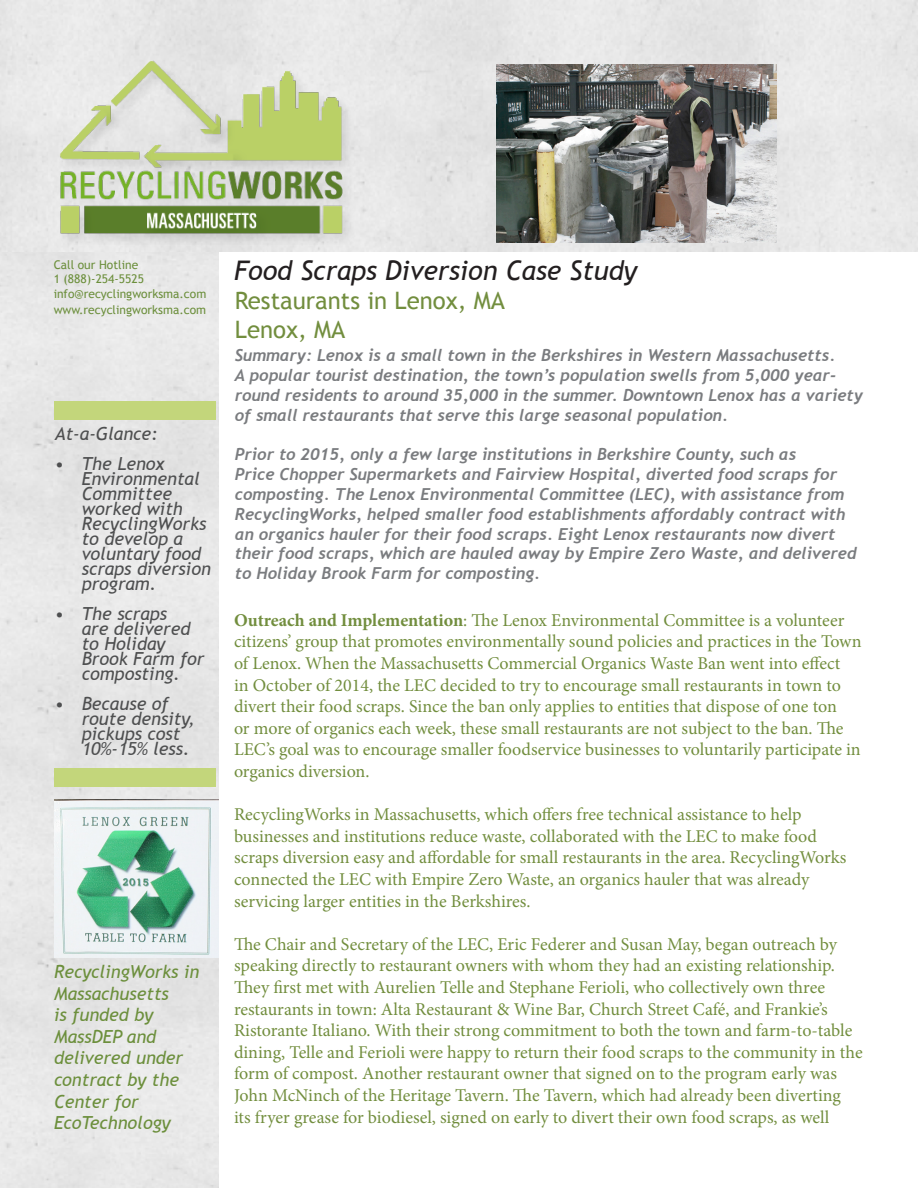
<style>
.page{position:relative;width:918px;height:1188px;background:#fff}
.page>*{position:absolute;margin:0;border:0;box-sizing:border-box;transform-origin:0 0}
.t1{font:italic 27px "Trebuchet MS";color:#231f20}
.t2{font:24px "Trebuchet MS";color:#728e3e}
.t3{font:18px/21.6px "Minion Pro";color:#728e3e}
.t4{font:italic 18px/15px "Trebuchet MS";color:#4e4f50}
.t5{font:italic 18px/21.6px "Trebuchet MS";color:#6c8f3c}
.t6{font:italic 700 16.5px/19.8px "Trebuchet";color:#7a7c7f}
.t7{font:12px "Trebuchet MS";color:#6c8f3c}
.s1{font-weight:700}
</style>
<div class="page">
<div style="left:0;top:252px;width:218px;height:936px;background:#e7e7e7"></div>
<div style="left:0;top:0;width:918px;height:252px;background:#e7e7e7"></div>
<img style="left:54px;top:54px;width:306px;height:190px">
<div style="left:54px;top:402px;width:162px;height:18px;background:#c3d67b"></div>
<div style="left:54px;top:768px;width:162px;height:19px;background:#c3d67b"></div>
<img style="left:55px;top:800px;width:163px;height:158px">
<img style="left:496px;top:64px;width:281px;height:178px">
<p class="t7" style="left:54px;top:258px;width:86px">Call our Hotline</p>
<p class="t7" style="left:54px;top:272px;width:92px">1 (888)-254-5525</p>
<p class="t7" style="left:54px;top:286px;width:154px">info@recyclingworksma.com</p>
<p class="t7" style="left:54px;top:303px;width:154px">www.recyclingworksma.com</p>
<p class="t4" style="left:55px;top:426px;width:104px">At-a-Glance:</p>
<p class="t4" style="left:82px;top:456px;width:131px;text-indent:-27px">• The Lenox<br>Environmental<br>Committee worked with<br>RecyclingWorks to develop a voluntary food scraps diversion program.</p>
<p class="t4" style="left:82px;top:606px;width:124px;text-indent:-27px">• The scraps<br>are delivered to Holiday<br>Brook Farm for composting.</p>
<p class="t4" style="left:82px;top:696px;width:115px;text-indent:-27px">• Because of route density, pickups cost<br>10%-15% less.</p>
<p class="t5" style="left:54px;top:961px;width:147px">RecyclingWorks in<br>Massachusetts</p>
<p class="t5" style="left:54px;top:1004px;width:131px">is funded by<br>MassDEP and delivered under contract by the<br>Center for</p>
<p class="t5" style="left:54px;top:1112px;width:118px">EcoTechnology</p>
<p class="t1" style="left:234px;top:255px;width:405px">Food Scraps Diversion Case Study</p>
<p class="t2" style="left:235px;top:287px;width:272px">Restaurants in Lenox, MA</p>
<p class="t2" style="left:235px;top:315px;width:112px">Lenox, MA</p>
<p class="t6" style="left:235px;top:346px;width:630px">Summary: Lenox is a small town in the Berkshires in Western Massachusetts.<br>A popular tourist destination, the town’s population swells from 5,000 year&shy;round residents to around 35,000 in the summer. Downtown Lenox has a variety of small restaurants that serve this large seasonal population.</p>
<p class="t6" style="left:235px;top:445px;width:623px">Prior to 2015, only a few large institutions in Berkshire County, such as<br>Price Chopper Supermarkets and Fairview Hospital, diverted food scraps for composting. The Lenox Environmental Committee (LEC), with assistance from RecyclingWorks, helped smaller food establishments affordably contract with an organics hauler for their food scraps. Eight Lenox restaurants now divert their food scraps, which are hauled away by Empire Zero Waste, and delivered to Holiday Brook Farm for composting.</p>
<p class="t3" style="left:234px;top:609px;width:629px"><span class="s1">Outreach and Implementation</span>: The Lenox Environmental Committee is a volunteer citizens’ group that promotes environmentally sound policies and practices in the Town of Lenox. When the Massachusetts Commercial Organics Waste Ban went into effect<br>in October of 2014, the LEC decided to try to encourage small restaurants in town to divert their food scraps. Since the ban only applies to entities that dispose of one ton<br>or more of organics each week, these small restaurants are not subject to the ban. The LEC’s goal was to encourage smaller foodservice businesses to voluntarily participate in organics diversion.</p>
<p class="t3" style="left:234px;top:804px;width:614px">RecyclingWorks in Massachusetts, which offers free technical assistance to help businesses and institutions reduce waste, collaborated with the LEC to make food scraps diversion easy and affordable for small restaurants in the area. RecyclingWorks connected the LEC with Empire Zero Waste, an organics hauler that was already servicing larger entities in the Berkshires.</p>
<p class="t3" style="left:234px;top:933px;width:630px">The Chair and Secretary of the LEC, Eric Federer and Susan May, began outreach by speaking directly to restaurant owners with whom they had an existing relationship.<br>They first met with Aurelien Telle and Stephane Ferioli, who collectively own three restaurants in town: Alta Restaurant &amp; Wine Bar, Church Street Café, and Frankie’s Ristorante Italiano. With their strong commitment to both the town and farm-to-table dining, Telle and Ferioli were happy to return their food scraps to the community in the form of compost. Another restaurant owner that signed on to the program early was John McNinch of the Heritage Tavern. The Tavern, which had already been diverting<br>its fryer grease for biodiesel, signed on early to divert their own food scraps, as well</p>
</div>
